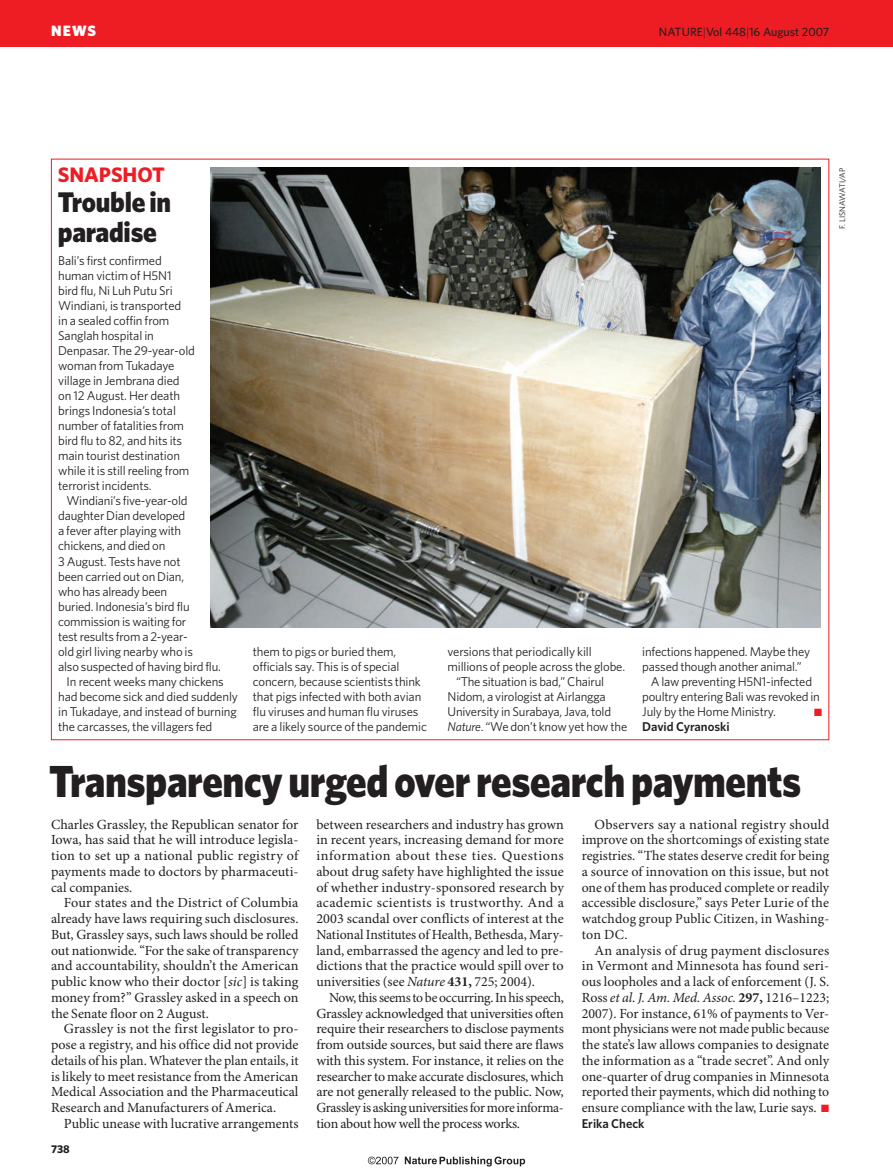
<style>
.page{position:relative;width:893px;height:1174px;background:#fff}
.page>*{position:absolute;margin:0;border:0;box-sizing:border-box;transform-origin:0 0}
.t1{font:900 45px "Whitney";letter-spacing:-.01em;color:#231f20;scale:.9 1}
.t2{font:900 28.5px/30px "Whitney";letter-spacing:-.01em;color:#231f20;scale:.95 1}
.t3{font:700 21px "Whitney";color:#ee1d23}
.t4{font:900 15px "Whitney";color:#fff}
.t5{font:13.95px/15.8px "Minion Pro";color:#231f20;text-align:justify}
.t6{font:12.75px/15px "Whitney";letter-spacing:-.01em;color:#231f20}
.t7{font:600 12.75px "Whitney";color:#231f20}
.t8{font:500 12px "Whitney";color:#231f20}
.t9{font:700 11.25px "Whitney";color:#231f20}
.t10{font:10.5px "Zapf Dingbats";color:#ee1d23}
.t11{font:8.25px "Whitney";color:#231f20}
.s1{font-weight:300}
.s2{font-style:italic}
.s3{font-weight:700}
.s4{color:#ee1d23}
</style>
<div class="page">
<img style="left:211px;top:167px;width:610px;height:461px">
<div style="left:0;top:0;width:893px;height:47px;background:#ee1d23"></div>
<svg style="left:405px;top:1156px;width:120px;height:10px"></svg>
<svg style="left:368px;top:1156px;width:30px;height:8px"></svg>
<p class="t4" style="left:51px;top:25px;width:47px">NEWS</p>
<p class="t8" style="left:659px;top:27px;width:172px">NATURE<span class="s1">|</span>Vol 448<span class="s1">|</span>16 August 2007</p>
<h3 class="t3" style="left:58px;top:167px;width:109px">SNAPSHOT</h3>
<h2 class="t2" style="left:58px;top:190px;width:121px">Trouble in paradise</h2>
<p class="t6" style="left:58px;top:254px;width:138px">Bali’s first confirmed human victim of H5N1 bird flu, Ni Luh Putu Sri<br>Windiani, is transported<br>in a sealed coffin from<br>Sanglah hospital in<br>Denpasar. The 29-year-old woman from Tukadaye village in Jembrana died on 12 August. Her death brings Indonesia’s total number of fatalities from bird flu to 82, and hits its main tourist destination while it is still reeling from terrorist incidents.</p>
<p class="t6" style="left:67px;top:494px;width:122px">Windiani’s five-year-old</p>
<p class="t6" style="left:58px;top:509px;width:129px">daughter Dian developed</p>
<p class="t6" style="left:58px;top:524px;width:125px">a fever after playing with</p>
<p class="t6" style="left:58px;top:539px;width:109px">chickens, and died on</p>
<p class="t6" style="left:58px;top:554px;width:124px">3 August. Tests have not</p>
<p class="t6" style="left:58px;top:569px;width:127px">been carried out on Dian,</p>
<p class="t6" style="left:58px;top:584px;width:111px">who has already been</p>
<p class="t6" style="left:58px;top:599px;width:133px">buried. Indonesia’s bird flu</p>
<p class="t6" style="left:58px;top:614px;width:130px">commission is waiting for</p>
<p class="t6" style="left:58px;top:629px;width:131px">test results from a 2-year-</p>
<p class="t6" style="left:58px;top:644px;width:136px">old girl living nearby who is</p>
<p class="t6" style="left:58px;top:659px;width:164px">also suspected of having bird flu.</p>
<p class="t6" style="left:67px;top:674px;width:159px">In recent weeks many chickens</p>
<p class="t6" style="left:58px;top:689px;width:181px">had become sick and died suddenly</p>
<p class="t6" style="left:58px;top:704px;width:180px">in Tukadaye, and instead of burning</p>
<p class="t6" style="left:58px;top:719px;width:156px">the carcasses, the villagers fed</p>
<p class="t6" style="left:253px;top:644px;width:176px">them to pigs or buried them, officials say. This is of special concern, because scientists think that pigs infected with both avian flu viruses and human flu viruses are a likely source of the pandemic</p>
<p class="t6" style="left:448px;top:644px;width:146px">versions that periodically kill</p>
<p class="t6" style="left:448px;top:659px;width:179px">millions of people across the globe.</p>
<p class="t6" style="left:456px;top:674px;width:150px">“The situation is bad,” Chairul</p>
<p class="t6" style="left:448px;top:689px;width:160px">Nidom, a virologist at Airlangga</p>
<p class="t6" style="left:448px;top:704px;width:165px">University in Surabaya, Java, told</p>
<p class="t6" style="left:448px;top:719px;width:181px"><span class="s2">Nature</span>. “We don’t know yet how the</p>
<p class="t6" style="left:642px;top:644px;width:169px">infections happened. Maybe they</p>
<p class="t6" style="left:642px;top:659px;width:161px">passed though another animal.”</p>
<p class="t6" style="left:651px;top:674px;width:163px">A law preventing H5N1-infected</p>
<p class="t6" style="left:642px;top:689px;width:179px">poultry entering Bali was revoked in</p>
<p class="t6" style="left:642px;top:704px;width:135px">July by the Home Ministry.</p>
<p class="t10" style="left:814px;top:707px;width:9px">■</p>
<p class="t7" style="left:642px;top:722px;width:89px">David Cyranoski</p>
<p class="t11" style="left:839px;top:229px;width:63px;rotate:-90deg">F. LISNAWATI/AP</p>
<h1 class="t1" style="left:49px;top:764px;width:837px">Transparency urged over research payments</h1>
<p class="t5" style="left:51px;top:817px;width:249px">Charles Grassley, the Republican senator for Iowa, has said that he will introduce legisla&shy;tion to set up a national public registry of payments made to doctors by pharmaceuti&shy;cal companies.</p>
<p class="t5" style="left:51px;top:896px;width:249px;text-indent:13px">Four states and the District of Columbia already have laws requiring such disclosures.<br>But, Grassley says, such laws should be rolled out nationwide. “For the sake of transparency and accountability, shouldn’t the American public know who their doctor [<span class="s2">sic</span>] is taking money from?” Grassley asked in a speech on the Senate floor on 2 August.</p>
<p class="t5" style="left:51px;top:1022px;width:249px;text-indent:13px">Grassley is not the first legislator to pro&shy;pose a registry, and his office did not provide details of his plan. Whatever the plan entails, it is likely to meet resistance from the American Medical Association and the Pharmaceutical Research and Manufacturers of America.</p>
<p class="t5" style="left:64px;top:1116px;width:236px">Public unease with lucrative arrangements</p>
<p class="t9" style="left:51px;top:1144px;width:20px">738</p>
<p class="t5" style="left:316px;top:817px;width:249px">between researchers and industry has grown in recent years, increasing demand for more information about these ties. Questions about drug safety have highlighted the issue of whether industry-sponsored research by academic scientists is trustworthy. And a 2003 scandal over conflicts of interest at the National Institutes of Health, Bethesda, Mary&shy;land, embarrassed the agency and led to pre&shy;dictions that the practice would spill over to universities (see <span class="s2">Nature</span> <span class="s3">431,</span> 725; 2004).</p>
<p class="t5" style="left:316px;top:990px;width:249px;text-indent:13px">Now, this seems to be occurring. In his speech, Grassley acknowledged that universities often require their researchers to disclose payments from outside sources, but said there are flaws with this system. For instance, it relies on the researcher to make accurate disclosures, which are not generally released to the public. Now, Grassley is asking universities for more informa&shy;tion about how well the process works.</p>
<p class="t5" style="left:582px;top:817px;width:249px;text-indent:13px">Observers say a national registry should improve on the shortcomings of existing state registries. “The states deserve credit for being a source of innovation on this issue, but not one of them has produced complete or readily accessible disclosure,” says Peter Lurie of the watchdog group Public Citizen, in Washing&shy;ton DC.</p>
<p class="t5" style="left:582px;top:943px;width:249px;text-indent:13px">An analysis of drug payment disclosures in Vermont and Minnesota has found seri&shy;ous loopholes and a lack of enforcement (J. S.<br>Ross <span class="s2">et al</span>. <span class="s2">J. Am. Med. Assoc.</span> <span class="s3">297,</span> 1216–1223; 2007). For instance, 61% of payments to Ver&shy;mont physicians were not made public because the state’s law allows companies to designate the information as a “trade secret”. And only one-quarter of drug companies in Minnesota reported their payments, which did nothing to ensure compliance with the law, Lurie says. <span class="s4">■</span></p>
<p class="t7" style="left:582px;top:1118px;width:64px">Erika Check</p>
</div>
